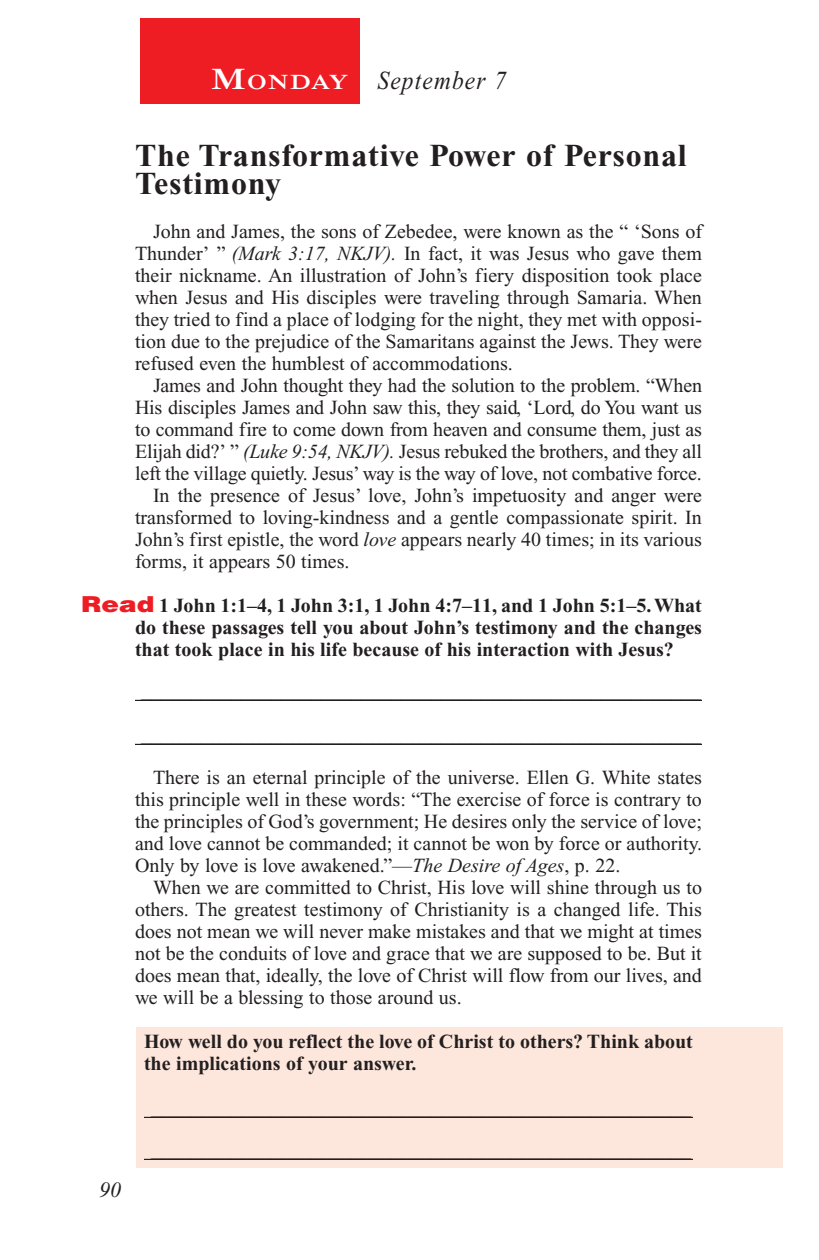
<style>
.page{position:relative;width:819px;height:1260px;background:#fff}
.page>*{position:absolute;margin:0;border:0;box-sizing:border-box;transform-origin:0 0}
.Head{font:700 32px/28px "Times New Roman PS Std";letter-spacing:.025em;color:#231f20}
.Lesson_Dates{font:italic 26px "Times New Roman PS Std";letter-spacing:.05em;color:#231f20;scale:.9 1}
.t1{font:italic 22px "Times New Roman PS Std";color:#231f20}
.Daily_Header{font:600 21px "Times NRMT Std";letter-spacing:.045em;color:#fff;scale:1.1 1}
.Body{font:20px/22px "Times New Roman PS Std";color:#231f20;text-align:justify}
.Question{font:700 20px/22px "Times New Roman PS Std";color:#231f20;text-align:justify}
.Blank_Lines{font:20px "Times New Roman PS Std";color:#231f20}
.Blank_Lines_In_Scree{font:20px/42px "Times New Roman PS Std";color:#231f20}
.x-screened_box-text{font:700 20px/22px "Times New Roman PS Std";color:#231f20}
.s1{font-size:30px}
.s2{font-style:italic}
.s3{font-family:"Helvetica LT Std";font-weight:900;font-size:22px;color:#ee1d23}
</style>
<div class="page">
<div style="left:140px;top:18px;width:220px;height:86px;background:#ee1d23"></div>
<div style="left:137px;top:1027px;width:646px;height:141px;background:#fde7dc"></div>
<hr style="left:135px;top:700px;width:567px;height:1px;background:#231f20">
<hr style="left:135px;top:744px;width:567px;height:1px;background:#231f20">
<hr style="left:144px;top:1117px;width:549px;height:1px;background:#231f20">
<hr style="left:144px;top:1159px;width:549px;height:1px;background:#231f20">
<p class="Daily_Header" style="left:211px;top:70px;width:127px"><span class="s1">M</span>ONDAY</p>
<p class="Lesson_Dates" style="left:378px;top:66px;width:144px">September 7</p>
<p class="Head" style="left:135px;top:142px;width:553px">The Transformative Power of Personal<br>Testimony</p>
<p class="Body" style="left:135px;top:221px;width:569px;text-align:left;text-indent:18px">John and James, the sons of Zebedee, were known as the “ ‘Sons of Thunder’ ” <span class="s2">(Mark 3:17, NKJV).</span> In fact, it was Jesus who gave them their nickname. An illustration of John’s fiery disposition took place when Jesus and His disciples were traveling through Samaria. When they tried to find a place of lodging for the night, they met with opposi&shy;tion due to the prejudice of the Samaritans against the Jews. They were refused even the humblest of accommodations.</p>
<p class="Body" style="left:135px;top:375px;width:569px;text-indent:18px">James and John thought they had the solution to the problem. “When His disciples James and John saw this, they said, ‘Lord, do You want us to command fire to come down from heaven and consume them, just as Elijah did?’ ” <span class="s2">(Luke 9:54, NKJV).</span> Jesus rebuked the brothers, and they all left the village quietly. Jesus’ way is the way of love, not combative force.</p>
<p class="Body" style="left:135px;top:485px;width:569px;text-indent:18px">In the presence of Jesus’ love, John’s impetuosity and anger were transformed to loving-kindness and a gentle compassionate spirit. In John’s first epistle, the word <span class="s2">love</span> appears nearly 40 times; in its various forms, it appears 50 times.</p>
<p class="Question" style="left:135px;top:595px;width:569px;text-indent:-54px"><span class="s3">Read</span> 1 John 1:1–4, 1 John 3:1, 1 John 4:7–11, and 1 John 5:1–5. What do these passages tell you about John’s testimony and the changes that took place in his life because of his interaction with Jesus?</p>
<p class="Blank_Lines" style="left:141px;top:681px;width:561px">________________________________________________________</p>
<p class="Blank_Lines" style="left:141px;top:725px;width:561px">________________________________________________________</p>
<p class="Body" style="left:135px;top:767px;width:569px;text-indent:18px">There is an eternal principle of the universe. Ellen G. White states this principle well in these words: “The exercise of force is contrary to the principles of God’s government; He desires only the service of love; and love cannot be commanded; it cannot be won by force or authority.<br>Only by love is love awakened.”—<span class="s2">The Desire of Ages</span>, p. 22.</p>
<p class="Body" style="left:135px;top:877px;width:569px;text-indent:18px">When we are committed to Christ, His love will shine through us to others. The greatest testimony of Christianity is a changed life. This does not mean we will never make mistakes and that we might at times not be the conduits of love and grace that we are supposed to be. But it does mean that, ideally, the love of Christ will flow from our lives, and we will be a blessing to those around us.</p>
<p class="x-screened_box-text" style="left:144px;top:1031px;width:550px">How well do you reflect the love of Christ to others? Think about the implications of your answer.</p>
<p class="t1" style="left:99px;top:1178px;width:23px">90</p>
<p class="Blank_Lines_In_Scree" style="left:151px;top:1088px;width:541px">______________________________________________________ ______________________________________________________</p>
</div>
